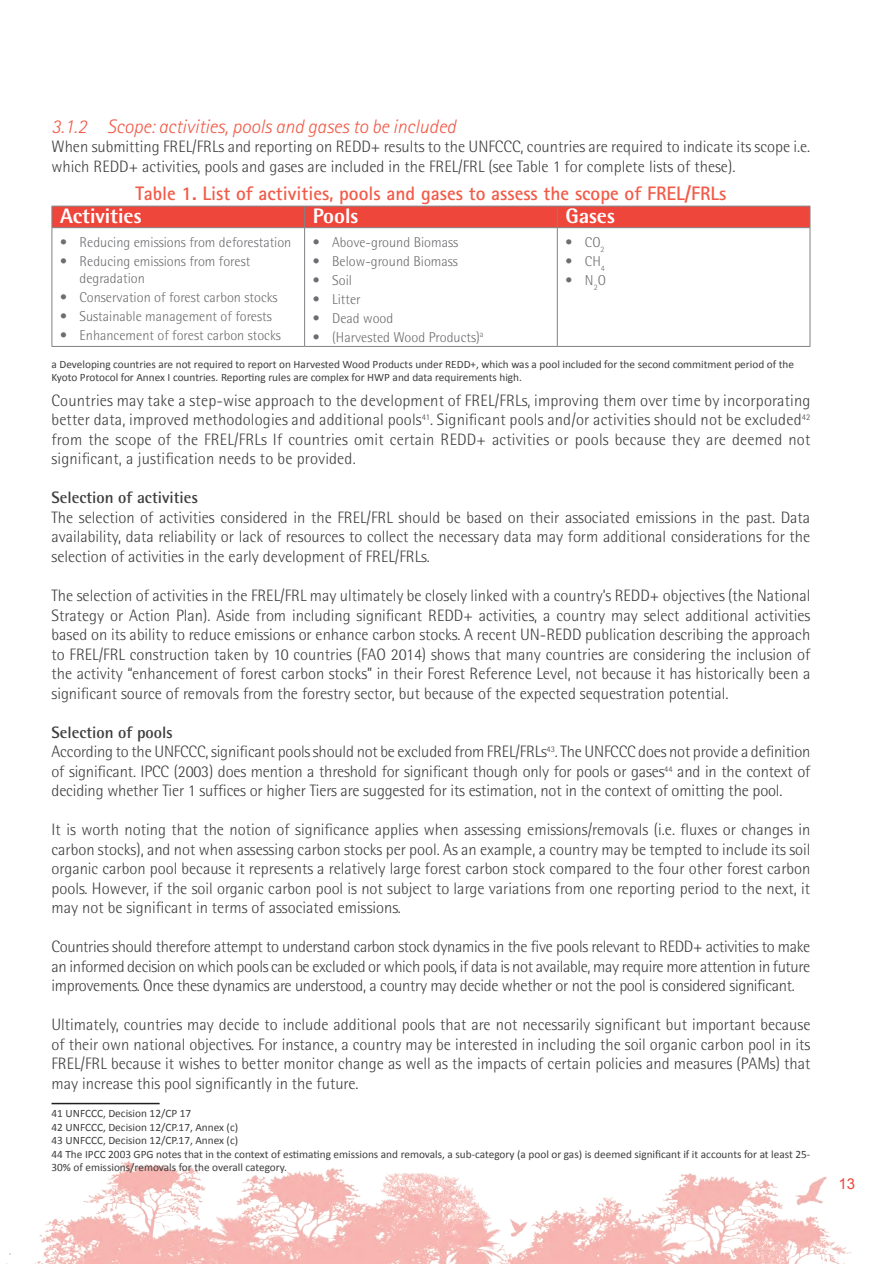
<style>
.page{position:relative;width:893px;height:1264px;background:#fff}
.page>*{position:absolute;margin:0;border:0;box-sizing:border-box;transform-origin:0 0}
.t1{font:800 21px "Rotis Semi Sans";color:#fff}
.t2{font:700 19.5px "Rotis Sans Serif";color:#f15b49}
.t3{font:italic 300 19.5px "Rotis Sans Serif";color:#f15b49}
.t4{font:300 16.5px/19.5px "Rotis Semi Sans";color:#3e3e3f;text-align:justify}
.t5{font:700 16.5px "Rotis Semi Sans";color:#3e3e3f}
.t6{font:15px "Arial";color:#ef463b}
.t7{font:300 14.25px/16.5px "Rotis Semi Sans";color:#6c6d70}
.t8{font:11.25px/13.5px "Calibri";color:#3e3e3f}
.s1{font-weight:700}
</style>
<div class="page">
<img style="left:9px;top:1161px;width:842px;height:102px">
<div style="left:51px;top:206px;width:759px;height:21px;background:#ef463b"></div>
<hr style="left:51px;top:227px;width:253px;height:1px;background:#808285">
<hr style="left:51px;top:228px;width:1px;height:118px;background:#808285">
<hr style="left:304px;top:227px;width:253px;height:1px;background:#808285">
<hr style="left:304px;top:228px;width:1px;height:118px;background:#808285">
<hr style="left:557px;top:227px;width:253px;height:1px;background:#808285">
<hr style="left:556px;top:228px;width:1px;height:118px;background:#808285">
<hr style="left:809px;top:228px;width:1px;height:118px;background:#808285">
<hr style="left:51px;top:346px;width:253px;height:1px;background:#808285">
<hr style="left:304px;top:346px;width:253px;height:1px;background:#808285">
<hr style="left:557px;top:346px;width:253px;height:1px;background:#808285">
<hr style="left:51px;top:1102px;width:108px;height:2px;background:#231f20">
<p class="t3" style="left:51px;top:115px;width:406px">3.1.2 Scope: activities, pools and gases to be included</p>
<p class="t4" style="left:51px;top:137px;width:760px">When submitting FREL/FRLs and reporting on REDD+ results to the UNFCCC, countries are required to indicate its scope i.e. which REDD+ activities, pools and gases are included in the FREL/FRL (see Table 1 for complete lists of these).</p>
<p class="t2" style="left:135px;top:181px;width:592px">Table 1. List of activities, pools and gases to assess the scope of FREL/FRLs</p>
<p class="t1" style="left:60px;top:203px;width:83px">Activities</p>
<p class="t1" style="left:312px;top:203px;width:47px">Pools</p>
<p class="t1" style="left:565px;top:203px;width:51px">Gases</p>
<p class="t7" style="left:60px;top:234px;width:233px">• Reducing emissions from deforestation</p>
<p class="t7" style="left:79px;top:253px;width:172px;text-indent:-19px">• Reducing emissions from forest degradation</p>
<p class="t7" style="left:60px;top:288px;width:219px">• Conservation of forest carbon stocks</p>
<p class="t7" style="left:60px;top:307px;width:213px">• Sustainable management of forests</p>
<p class="t7" style="left:60px;top:326px;width:222px">• Enhancement of forest carbon stocks</p>
<p class="t7" style="left:565px;top:234px;width:41px">• CO<sub>2</sub></p>
<p class="t7" style="left:565px;top:253px;width:41px">• CH<sub>4</sub></p>
<p class="t7" style="left:565px;top:272px;width:42px">• N<sub>2</sub>O</p>
<p class="t7" style="left:312px;top:234px;width:147px">• Above-ground Biomass</p>
<p class="t7" style="left:312px;top:253px;width:147px">• Below-ground Biomass</p>
<p class="t7" style="left:312px;top:272px;width:41px">• Soil</p>
<p class="t7" style="left:312px;top:291px;width:50px">• Litter</p>
<p class="t7" style="left:312px;top:310px;width:82px">• Dead wood</p>
<p class="t7" style="left:312px;top:329px;width:172px">• (Harvested Wood Products)<sup>a</sup></p>
<p class="t8" style="left:51px;top:357px;width:743px">a Developing countries are not required to report on Harvested Wood Products under REDD+, which was a pool included for the second commitment period of the<br>Kyoto Protocol for Annex I countries. Reporting rules are complex for HWP and data requirements high.</p>
<p class="t4" style="left:51px;top:390px;width:760px">Countries may take a step-wise approach to the development of FREL/FRLs, improving them over time by incorporating better data, improved methodologies and additional pools<sup>41</sup>. Significant pools and/or activities should not be excluded<sup>42 </sup>from the scope of the FREL/FRLs If countries omit certain REDD+ activities or pools because they are deemed not significant, a justification needs to be provided.</p>
<p class="t5" style="left:51px;top:487px;width:148px">Selection of activities</p>
<p class="t4" style="left:51px;top:507px;width:760px">The selection of activities considered in the FREL/FRL should be based on their associated emissions in the past. Data availability, data reliability or lack of resources to collect the necessary data may form additional considerations for the selection of activities in the early development of FREL/FRLs.</p>
<p class="t4" style="left:51px;top:585px;width:760px">The selection of activities in the FREL/FRL may ultimately be closely linked with a country’s REDD+ objectives (the National Strategy or Action Plan). Aside from including significant REDD+ activities, a country may select additional activities based on its ability to reduce emissions or enhance carbon stocks. A recent UN-REDD publication describing the approach to FREL/FRL construction taken by 10 countries (FAO 2014) shows that many countries are considering the inclusion of the activity “enhancement of forest carbon stocks” in their Forest Reference Level, not because it has historically been a significant source of removals from the forestry sector, but because of the expected sequestration potential.</p>
<p class="t4" style="left:51px;top:722px;width:760px;text-align:left"><span class="s1">Selection of pools<br></span>According to the UNFCCC, significant pools should not be excluded from FREL/FRLs<sup>43</sup>. The UNFCCC does not provide a definition of significant. IPCC (2003) does mention a threshold for significant though only for pools or gases<sup>44</sup> and in the context of deciding whether Tier 1 suffices or higher Tiers are suggested for its estimation, not in the context of omitting the pool.</p>
<p class="t4" style="left:51px;top:819px;width:760px">It is worth noting that the notion of significance applies when assessing emissions/removals (i.e. fluxes or changes in carbon stocks), and not when assessing carbon stocks per pool. As an example, a country may be tempted to include its soil organic carbon pool because it represents a relatively large forest carbon stock compared to the four other forest carbon pools. However, if the soil organic carbon pool is not subject to large variations from one reporting period to the next, it may not be significant in terms of associated emissions.</p>
<p class="t4" style="left:51px;top:936px;width:760px">Countries should therefore attempt to understand carbon stock dynamics in the five pools relevant to REDD+ activities to make an informed decision on which pools can be excluded or which pools, if data is not available, may require more attention in future improvements. Once these dynamics are understood, a country may decide whether or not the pool is considered significant.</p>
<p class="t4" style="left:51px;top:1014px;width:760px">Ultimately, countries may decide to include additional pools that are not necessarily significant but important because of their own national objectives. For instance, a country may be interested in including the soil organic carbon pool in its FREL/FRL because it wishes to better monitor change as well as the impacts of certain policies and measures (PAMs) that may increase this pool significantly in the future.</p>
<p class="t8" style="left:51px;top:1105px;width:760px">41 UNFCCC, Decision 12/CP 17<br>42 UNFCCC, Decision 12/CP.17, Annex (c)<br>43 UNFCCC, Decision 12/CP.17, Annex (c)<br>44 The IPCC 2003 GPG notes that in the context of estimating emissions and removals, a sub-category (a pool or gas) is deemed significant if it accounts for at least 25- 30% of emissions/removals for the overall category.</p>
<p class="t6" style="left:838px;top:1174px;width:18px">13</p>
</div>
